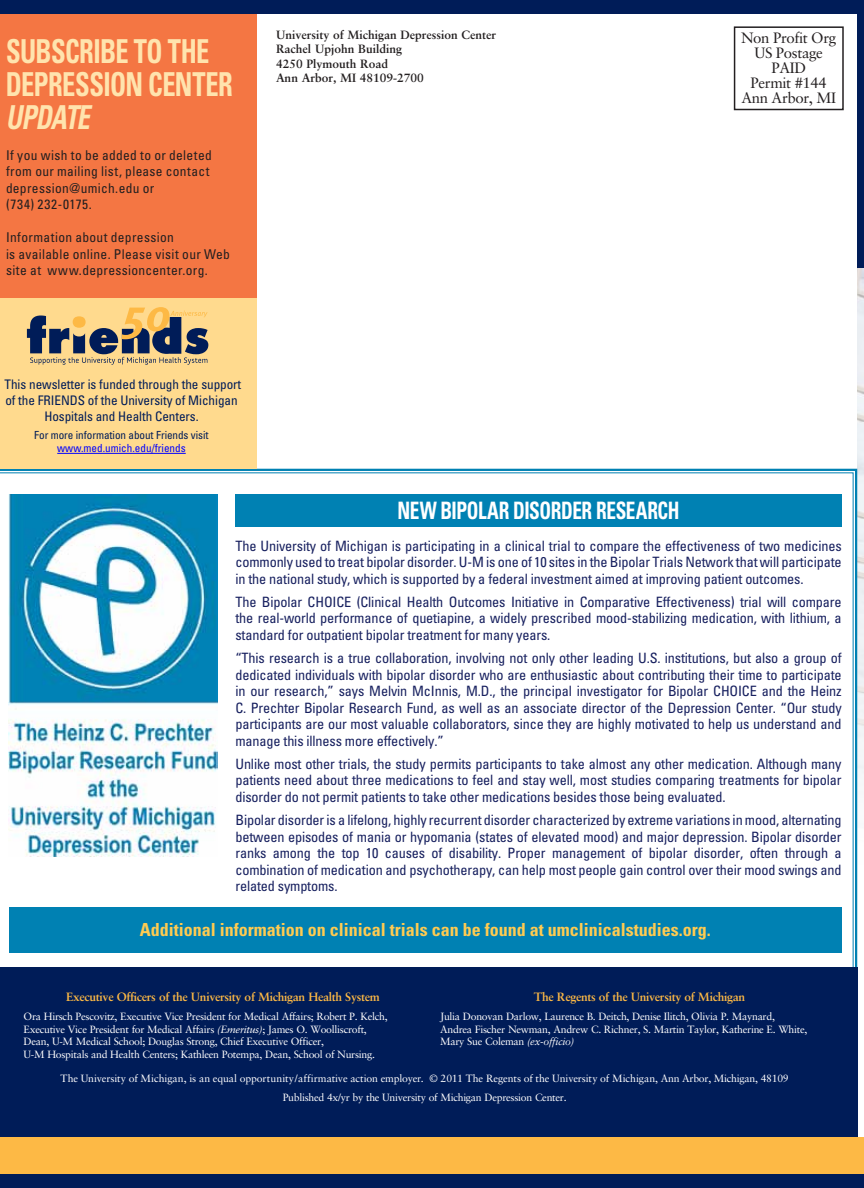
<style>
.page{position:relative;width:864px;height:1188px;background:#fff}
.page>*{position:absolute;margin:0;border:0;box-sizing:border-box;transform-origin:0 0}
.t1{font:700 condensed 33px/33px "Univers LT Std";letter-spacing:-.02em;color:#ffe4ae;scale:.8 1}
.t2{font:italic 700 condensed 33px "Univers";color:#ffe4ae;scale:.8 1}
.t3{font:700 condensed 24px "Univers LT Std";letter-spacing:-.01em;color:#fff;scale:.8 1}
.t4{font:700 condensed 18px "Univers LT Std";color:#ffcb51}
.t5{font:15px/15px "Sabon LT Std";letter-spacing:-.025em;color:#231f20;text-align:center}
.t6{font:condensed 14.25px/16.5px "Univers";letter-spacing:-.01em;color:#17205f;text-align:justify}
.t7{font:condensed 13.5px/16.5px "Univers LT Std";letter-spacing:.025em;color:#231f20}
.t8{font:condensed 13.2px/15.9px "Univers";letter-spacing:-.005em;color:#001c58;text-align:center}
.t9{font:700 12px/14.4px "Sabon LT Std";color:#231f20}
.t10{font:700 12px "Sabon LT Std";letter-spacing:-.025em;color:#fdb945}
.t11{font:condensed 11.1px "Univers";letter-spacing:-.005em;color:#001c58}
.t12{font:condensed 11.1px "Univers";color:#00f}
.t13{font:10.5px/12.6px "Sabon LT Std";letter-spacing:-.025em;color:#fff}
.s1{font-style:italic}
</style>
<div class="page">
<img style="left:857px;top:267px;width:7px;height:867px">
<svg style="left:0;top:472px;width:854px;height:495px"></svg>
<div style="left:0;top:967px;width:857px;height:183px;background:#001c58"></div>
<div style="left:0;top:1137px;width:864px;height:51px;background:#fdb945"></div>
<div style="left:0;top:10px;width:256px;height:288px;background:#f47643"></div>
<div style="left:0;top:0;width:864px;height:14px;background:#001c58"></div>
<div style="left:734px;top:26px;width:110px;height:84px;border:2px solid #231f20"></div>
<div style="left:0;top:1174px;width:864px;height:14px;background:#001c58"></div>
<div style="left:857px;top:0;width:7px;height:248px;background:#001c58"></div>
<div style="left:857px;top:241px;width:7px;height:26px;background:#001c58"></div>
<div style="left:235px;top:495px;width:607px;height:32px;background:#0081b3"></div>
<div style="left:9px;top:907px;width:833px;height:45px;background:#0081b3"></div>
<div style="left:0;top:298px;width:256px;height:171px;background:#ffda8e"></div>
<svg style="left:27px;top:307px;width:181px;height:58px"></svg>
<hr style="left:57px;top:453px;width:129px;height:1px;background:#00f">
<img style="left:9px;top:495px;width:209px;height:361px">
<h1 class="t1" style="left:6px;top:34px;width:285px">Subscribe to the<br>Depression Center</h1>
<h1 class="t2" style="left:6px;top:97px;width:106px">Update</h1>
<p class="t7" style="left:6px;top:147px;width:207px">If you wish to be added to or deleted from our mailing list, please contact depression@umich.edu or<br>(734) 232-0175.</p>
<p class="t7" style="left:6px;top:229px;width:226px">Information about depression<br>is available online. Please visit our Web site at www.depressioncenter.org.</p>
<p class="t9" style="left:276px;top:27px;width:222px">University of Michigan Depression Center<br>Rachel Upjohn Building<br>4250 Plymouth Road<br>Ann Arbor, MI 48109-2700</p>
<p class="t5" style="left:741px;top:30px;width:97px">Non Profit Org<br>US Postage<br>PAID<br>Permit #144<br>Ann Arbor, MI</p>
<p class="t8" style="left:5px;top:376px;width:238px">This newsletter is funded through the support of the FRIENDS of the University of Michigan<br>Hospitals and Health Centers.</p>
<p class="t11" style="left:34px;top:428px;width:176px">For more information about Friends visit</p>
<p class="t12" style="left:57px;top:441px;width:130px">www.med.umich.edu/friends</p>
<h2 class="t3" style="left:398px;top:496px;width:354px">New bipolar disorder research</h2>
<p class="t6" style="left:235px;top:537px;width:608px">The University of Michigan is participating in a clinical trial to compare the effectiveness of two medicines commonly used to treat bipolar disorder. U-M is one of 10 sites in the Bipolar Trials Network that will participate in the national study, which is supported by a federal investment aimed at improving patient outcomes.</p>
<p class="t6" style="left:235px;top:593px;width:608px">The Bipolar CHOICE (Clinical Health Outcomes Initiative in Comparative Effectiveness) trial will compare the real-world performance of quetiapine, a widely prescribed mood-stabilizing medication, with lithium, a standard for outpatient bipolar treatment for many years.</p>
<p class="t6" style="left:235px;top:649px;width:608px">“This research is a true collaboration, involving not only other leading U.S. institutions, but also a group of dedicated individuals with bipolar disorder who are enthusiastic about contributing their time to participate in our research,” says Melvin McInnis, M.D., the principal investigator for Bipolar CHOICE and the Heinz C. Prechter Bipolar Research Fund, as well as an associate director of the Depression Center. “Our study participants are our most valuable collaborators, since they are highly motivated to help us understand and manage this illness more effectively.”</p>
<p class="t6" style="left:235px;top:755px;width:608px">Unlike most other trials, the study permits participants to take almost any other medication. Although many patients need about three medications to feel and stay well, most studies comparing treatments for bipolar disorder do not permit patients to take other medications besides those being evaluated.</p>
<p class="t6" style="left:235px;top:811px;width:608px">Bipolar disorder is a lifelong, highly recurrent disorder characterized by extreme variations in mood, alternating between episodes of mania or hypomania (states of elevated mood) and major depression. Bipolar disorder ranks among the top 10 causes of disability. Proper management of bipolar disorder, often through a combination of medication and psychotherapy, can help most people gain control over their mood swings and related symptoms.</p>
<p class="t4" style="left:140px;top:919px;width:572px">Additional information on clinical trials can be found at umclinicalstudies.org.</p>
<p class="t10" style="left:66px;top:989px;width:315px">Executive Officers of the University of Michigan Health System</p>
<p class="t13" style="left:24px;top:1010px;width:366px">Ora Hirsch Pescovitz, Executive Vice President for Medical Affairs; Robert P. Kelch, Executive Vice President for Medical Affairs <span class="s1">(Emeritus)</span>; James O. Woolliscroft, Dean, U-M Medical School; Douglas Strong, Chief Executive Officer,<br>U-M Hospitals and Health Centers; Kathleen Potempa, Dean, School of Nursing.</p>
<p class="t10" style="left:534px;top:989px;width:213px">The Regents of the University of Michigan</p>
<p class="t13" style="left:440px;top:1010px;width:369px">Julia Donovan Darlow, Laurence B. Deitch, Denise Ilitch, Olivia P. Maynard,<br>Andrea Fischer Newman, Andrew C. Richner, S. Martin Taylor, Katherine E. White,<br>Mary Sue Coleman <span class="s1">(ex-officio)</span></p>
<p class="t13" style="left:61px;top:1068px;width:730px;line-height:19.4px;text-align:center">The University of Michigan, is an equal opportunity/affirmative action employer. © 2011 The Regents of the University of Michigan, Ann Arbor, Michigan, 48109<br>Published 4x/yr by the University of Michigan Depression Center.</p>
</div>
